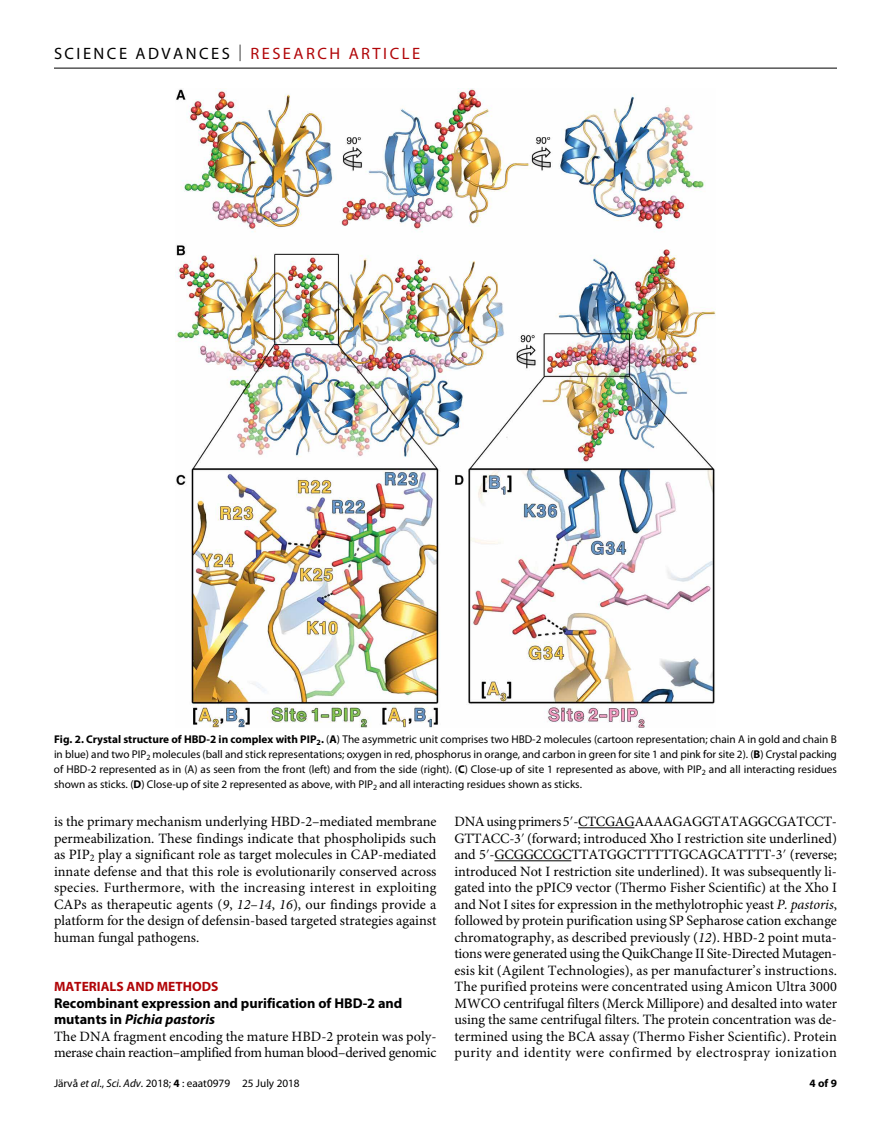
<style>
.page{position:relative;width:891px;height:1134px;background:#fff}
.page>*{position:absolute;margin:0;border:0;box-sizing:border-box;transform-origin:0 0}
.t1{font:16.5px "Myriad Pro";letter-spacing:.15em;color:#000}
.t2{font:14.25px/16.5px "Minion Pro";color:#000;text-align:justify}
.t3{font:14.25px/16.5px "Minion Pro";letter-spacing:-.02em;color:#000}
.t4{font:700 14.25px/16.5px "Myriad Pro";color:#000}
.t5{font:700 13.5px "Myriad Pro";color:#b10508}
.t6{font:11.25px/15px "Myriad Pro";color:#000;text-align:justify}
.t7{font:700 11.25px "Myriad Pro";color:#000}
.s1{font-weight:300}
.s2{color:#b10508}
.s3{font-weight:700}
.s4{font-style:italic}
.s5{font-family:"STIX General"}
</style>
<div class="page">
<hr style="left:54px;top:68px;width:783px;height:1px;background:#000">
<hr style="left:578px;top:827px;width:56px;height:1px;background:#000">
<hr style="left:494px;top:860px;width:77px;height:1px;background:#000">
<img style="left:176px;top:88px;width:540px;height:639px">
<p class="t1" style="left:54px;top:40px;width:368px">SCIENCE ADVANCES <span class="s1">|</span> <span class="s2">RESEARCH ARTICLE</span></p>
<p class="t6" style="left:54px;top:732px;width:785px"><span class="s3">Fig. 2. Crystal structure of HBD-2 in complex with PIP</span><sub>2</sub><span class="s3">.</span> (<span class="s3">A</span>) The asymmetric unit comprises two HBD-2 molecules (cartoon representation; chain A in gold and chain B in blue) and two PIP<sub>2</sub> molecules (ball and stick representations; oxygen in red, phosphorus in orange, and carbon in green for site 1 and pink for site 2). (<span class="s3">B</span>) Crystal packing of HBD-2 represented as in (A) as seen from the front (left) and from the side (right). (<span class="s3">C</span>) Close-up of site 1 represented as above, with PIP<sub>2</sub> and all interacting residues shown as sticks. (<span class="s3">D</span>) Close-up of site 2 represented as above, with PIP<sub>2</sub> and all interacting residues shown as sticks.</p>
<p class="t2" style="left:54px;top:815px;width:384px">is the primary mechanism underlying HBD-2–mediated membrane permeabilization. These findings indicate that phospholipids such as PIP<sub>2</sub> play a significant role as target molecules in CAP-mediated innate defense and that this role is evolutionarily conserved across species. Furthermore, with the increasing interest in exploiting CAPs as therapeutic agents (<span class="s4">9</span>, <span class="s4">12</span>–<span class="s4">14</span>, <span class="s4">16</span>), our findings provide a platform for the design of defensin-based targeted strategies against human fungal pathogens.</p>
<p class="t5" style="left:54px;top:976px;width:166px">MATERIALS AND METHODS</p>
<p class="t4" style="left:54px;top:993px;width:350px">Recombinant expression and purification of HBD-2 and mutants in <span class="s4">Pichia pastoris</span></p>
<p class="t3" style="left:54px;top:1029px;width:384px">The DNA fragment encoding the mature HBD-2 protein was poly&shy;merase chain reaction–amplified from human blood–derived genomic</p>
<p class="t6" style="left:54px;top:1076px;width:247px">Järvå <span class="s4">et al</span>., <span class="s4">Sci. Adv.</span> 2018; <span class="s3">4</span> : eaat0979 25 July 2018</p>
<p class="t2" style="left:454px;top:815px;width:384px">DNA using primers 5<span class="s5">′</span>-CTCGAGAAAAGAGGTATAGGCGATCCT-GTTACC-3<span class="s5">′</span> (forward; introduced Xho I restriction site underlined) and 5<span class="s5">′</span>-GCGGCCGCTTATGGCTTTTTGCAGCATTTT-3<span class="s5">′</span> (reverse; introduced Not I restriction site underlined). It was subsequently li&shy;gated into the pPIC9 vector (Thermo Fisher Scientific) at the Xho I and Not I sites for expression in the methylotrophic yeast <span class="s4">P. pastoris</span>, followed by protein purification using SP Sepharose cation exchange chromatography, as described previously (<span class="s4">12</span>). HBD-2 point muta&shy;tions were generated using the QuikChange II Site-Directed Mutagen&shy;esis kit (Agilent Technologies), as per manufacturer’s instructions.<br>The purified proteins were concentrated using Amicon Ultra 3000<br>MWCO centrifugal filters (Merck Millipore) and desalted into water using the same centrifugal filters. The protein concentration was de&shy;termined using the BCA assay (Thermo Fisher Scientific). Protein purity and identity were confirmed by electrospray ionization</p>
<p class="t7" style="left:810px;top:1074px;width:29px">4 of 9</p>
</div>
